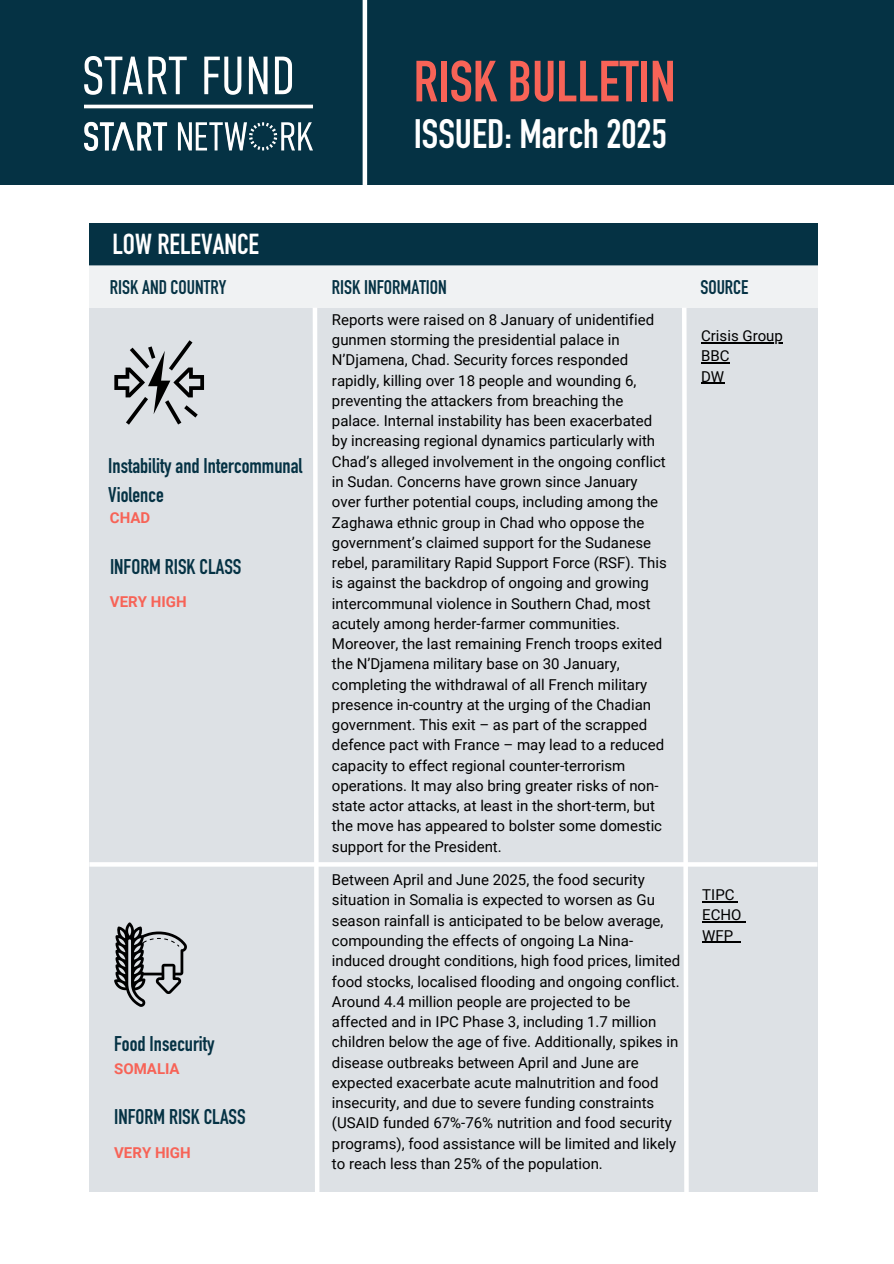
<style>
.page{position:relative;width:894px;height:1264px;background:#fff}
.page>*{position:absolute;margin:0;border:0;box-sizing:border-box;transform-origin:0 0}
.t1{font:700 57px "DIN Condensed";color:#f76357}
.t2{font:700 40.5px "DIN Condensed";color:#fff}
.t3{font:700 28.5px "DIN Condensed";color:#fff}
.t4{font:700 21px/29.2px "DIN Condensed";color:#053244}
.t5{font:700 19.5px "DIN Condensed";color:#053244}
.t6{font:15px/20.2px "Roboto";color:#000}
.t7{font:700 15px "Roboto";color:#f76357}
</style>
<div class="page">
<div style="left:0;top:0;width:893px;height:185px;background:#053244"></div>
<div style="left:89px;top:265px;width:728px;height:927px;background:#dde1e5"></div>
<div style="left:89px;top:223px;width:728px;height:42px;background:#053244"></div>
<div style="left:362px;top:0;width:5px;height:185px;background:#fff"></div>
<div style="left:89px;top:265px;width:728px;height:43px;background:#f0f2f3"></div>
<hr style="left:89px;top:862px;width:728px;height:4px;background:#fff">
<svg style="left:310px;top:308px;width:11px;height:884px"></svg>
<svg style="left:679px;top:308px;width:11px;height:884px"></svg>
<img style="left:84px;top:56px;width:229px;height:95px">
<hr style="left:701px;top:342px;width:81px;height:1px;background:#000">
<svg style="left:701px;top:362px;width:28px;height:1px"></svg>
<svg style="left:701px;top:383px;width:23px;height:1px"></svg>
<svg style="left:702px;top:901px;width:36px;height:1px"></svg>
<hr style="left:702px;top:921px;width:39px;height:1px;background:#000">
<hr style="left:702px;top:941px;width:31px;height:1px;background:#000">
<svg style="left:114px;top:340px;width:90px;height:84px"></svg>
<svg style="left:114px;top:922px;width:73px;height:84px"></svg>
<h5 class="t3" style="left:112px;top:233px;width:148px">LOW RELEVANCE</h5>
<p class="t1" style="left:413px;top:61px;width:263px">RISK BULLETIN</p>
<p class="t2" style="left:413px;top:119px;width:254px">ISSUED: March 2025</p>
<p class="t5" style="left:110px;top:280px;width:118px">RISK AND COUNTRY</p>
<h4 class="t5" style="left:332px;top:280px;width:116px">RISK INFORMATION</h4>
<h5 class="t5" style="left:700px;top:280px;width:49px">SOURCE</h5>
<p class="t4" style="left:108px;top:454px;width:196px">Instability and Intercommunal<br>Violence</p>
<h5 class="t7" style="left:110px;top:509px;width:42px">CHAD</h5>
<p class="t4" style="left:110px;top:554px;width:133px">INFORM RISK CLASS</p>
<h3 class="t7" style="left:110px;top:593px;width:78px">VERY HIGH</h3>
<h5 class="t4" style="left:114px;top:1031px;width:102px">Food Insecurity</h5>
<h4 class="t7" style="left:114px;top:1060px;width:67px">SOMALIA</h4>
<h3 class="t4" style="left:114px;top:1105px;width:133px">INFORM RISK CLASS</h3>
<p class="t7" style="left:114px;top:1144px;width:78px">VERY HIGH</p>
<p class="t6" style="left:332px;top:309px;width:336px">Reports were raised on 8 January of unidentified gunmen storming the presidential palace in N’Djamena, Chad. Security forces responded rapidly, killing over 18 people and wounding 6, preventing the attackers from breaching the palace. Internal instability has been exacerbated by increasing regional dynamics particularly with Chad’s alleged involvement in the ongoing conflict in Sudan. Concerns have grown since January over further potential coups, including among the Zaghawa ethnic group in Chad who oppose the government’s claimed support for the Sudanese rebel, paramilitary Rapid Support Force (RSF). This is against the backdrop of ongoing and growing intercommunal violence in Southern Chad, most acutely among herder-farmer communities.</p>
<h1 class="t6" style="left:332px;top:633px;width:333px">Moreover, the last remaining French troops exited the N’Djamena military base on 30 January, completing the withdrawal of all French military presence in-country at the urging of the Chadian government. This exit – as part of the scrapped defence pact with France – may lead to a reduced capacity to effect regional counter-terrorism operations. It may also bring greater risks of non&shy;state actor attacks, at least in the short-term, but the move has appeared to bolster some domestic support for the President.</h1>
<h2 class="t6" style="left:332px;top:870px;width:350px">Between April and June 2025, the food security situation in Somalia is expected to worsen as Gu season rainfall is anticipated to be below average, compounding the effects of ongoing La Nina&shy;induced drought conditions, high food prices, limited food stocks, localised flooding and ongoing conflict.<br>Around 4.4 million people are projected to be affected and in IPC Phase 3, including 1.7 million children below the age of five. Additionally, spikes in disease outbreaks between April and June are expected exacerbate acute malnutrition and food insecurity, and due to severe funding constraints (USAID funded 67%-76% nutrition and food security programs), food assistance will be limited and likely to reach less than 25% of the population.</h2>
<h3 class="t6" style="left:701px;top:326px;width:83px">Crisis Group</h3>
<h3 class="t6" style="left:701px;top:346px;width:30px">BBC</h3>
<h3 class="t6" style="left:701px;top:366px;width:25px">DW</h3>
<p class="t6" style="left:702px;top:884px;width:41px">TIPC<br>ECHO<br>WFP</p>
</div>
